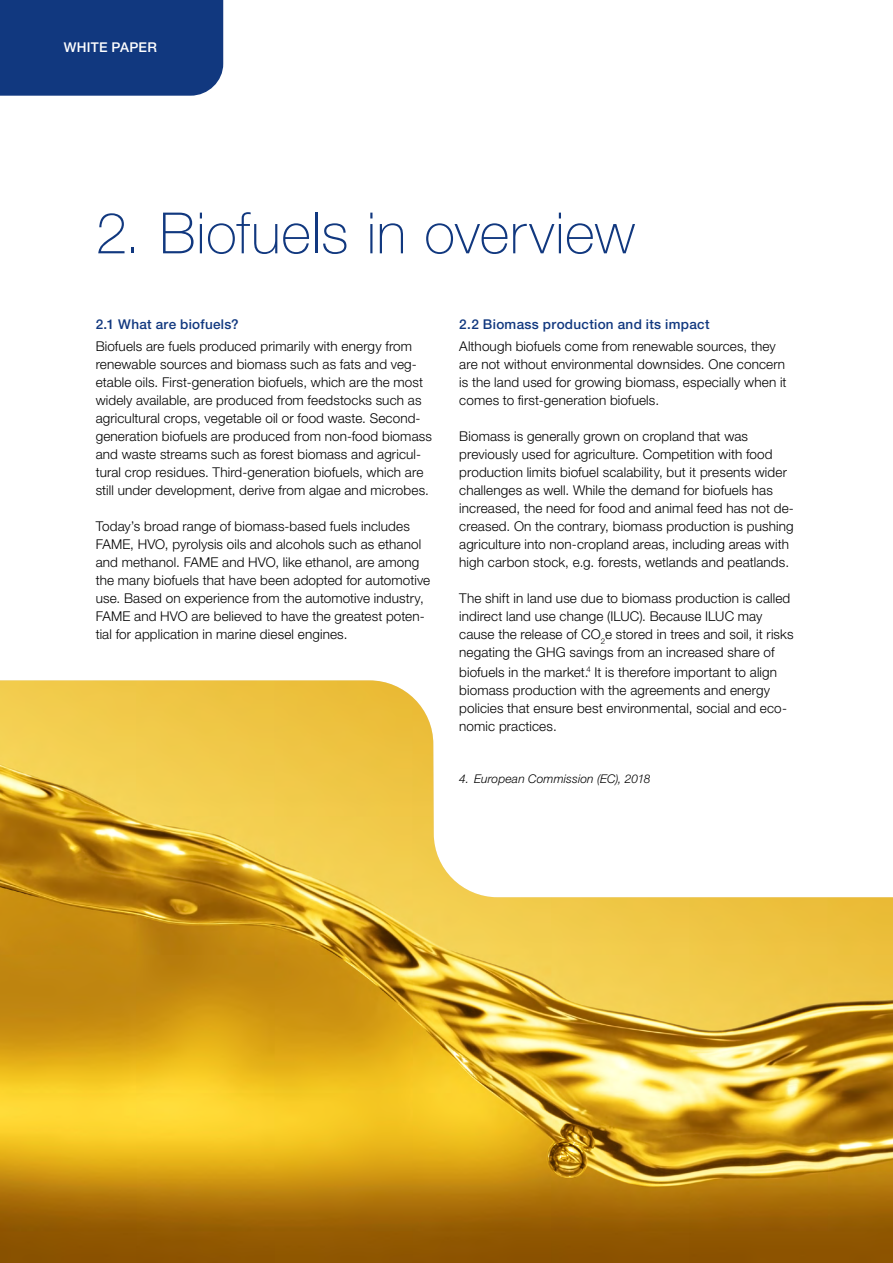
<style>
.page{position:relative;width:893px;height:1263px;background:#fff}
.page>*{position:absolute;margin:0;border:0;box-sizing:border-box;transform-origin:0 0}
.t1{font:100 57px "Helvetica Neue LT Std";letter-spacing:.005em;color:#11387f}
.t2{font:300 13.5px/18px "Helvetica Neue LT Std";letter-spacing:.01em;color:#000}
.t3{font:500 13.5px "Helvetica Neue LT Std";letter-spacing:.02em;color:#11387f}
.t4{font:500 13.5px "Helvetica Neue LT Std";letter-spacing:.02em;color:#fff}
.t5{font:italic 300 12px "Helvetica Neue LT Std";letter-spacing:.01em;color:#000}
</style>
<div class="page">
<div style="left:0;top:0;width:223px;height:96px;background:#11387f"></div>
<img style="left:0;top:680px;width:893px;height:583px">
<p class="t4" style="left:64px;top:39px;width:95px">WHITE PAPER</p>
<h1 class="t1" style="left:96px;top:200px;width:541px">2. Biofuels in overview</h1>
<p class="t3" style="left:96px;top:316px;width:145px">2.1 What are biofuels?</p>
<p class="t2" style="left:96px;top:337px;width:338px">Biofuels are fuels produced primarily with energy from renewable sources and biomass such as fats and veg&shy;etable oils. First-generation biofuels, which are the most widely available, are produced from feedstocks such as agricultural crops, vegetable oil or food waste. Second&shy;generation biofuels are produced from non-food biomass and waste streams such as forest biomass and agricul&shy;tural crop residues. Third-generation biofuels, which are still under development, derive from algae and microbes.</p>
<p class="t2" style="left:96px;top:517px;width:336px">Today’s broad range of biomass-based fuels includes FAME, HVO, pyrolysis oils and alcohols such as ethanol and methanol. FAME and HVO, like ethanol, are among the many biofuels that have been adopted for automotive use. Based on experience from the automotive industry, FAME and HVO are believed to have the greatest poten&shy;tial for application in marine diesel engines.</p>
<p class="t3" style="left:459px;top:316px;width:252px">2.2 Biomass production and its impact</p>
<p class="t2" style="left:459px;top:337px;width:329px">Although biofuels come from renewable sources, they are not without environmental downsides. One concern is the land used for growing biomass, especially when it comes to first-generation biofuels.</p>
<p class="t2" style="left:459px;top:427px;width:336px">Biomass is generally grown on cropland that was previously used for agriculture. Competition with food production limits biofuel scalability, but it presents wider challenges as well. While the demand for biofuels has increased, the need for food and animal feed has not de&shy;creased. On the contrary, biomass production is pushing agriculture into non-cropland areas, including areas with high carbon stock, e.g. forests, wetlands and peatlands.</p>
<p class="t2" style="left:459px;top:589px;width:336px">The shift in land use due to biomass production is called indirect land use change (ILUC). Because ILUC may cause the release of CO<sub>2</sub>e stored in trees and soil, it risks negating the GHG savings from an increased share of</p>
<p class="t2" style="left:459px;top:662px;width:329px">biofuels in the market.<sup>4</sup> It is therefore important to align biomass production with the agreements and energy policies that ensure best environmental, social and eco&shy;nomic practices.</p>
<p class="t5" style="left:459px;top:771px;width:193px">4. European Commission (EC), 2018</p>
</div>
